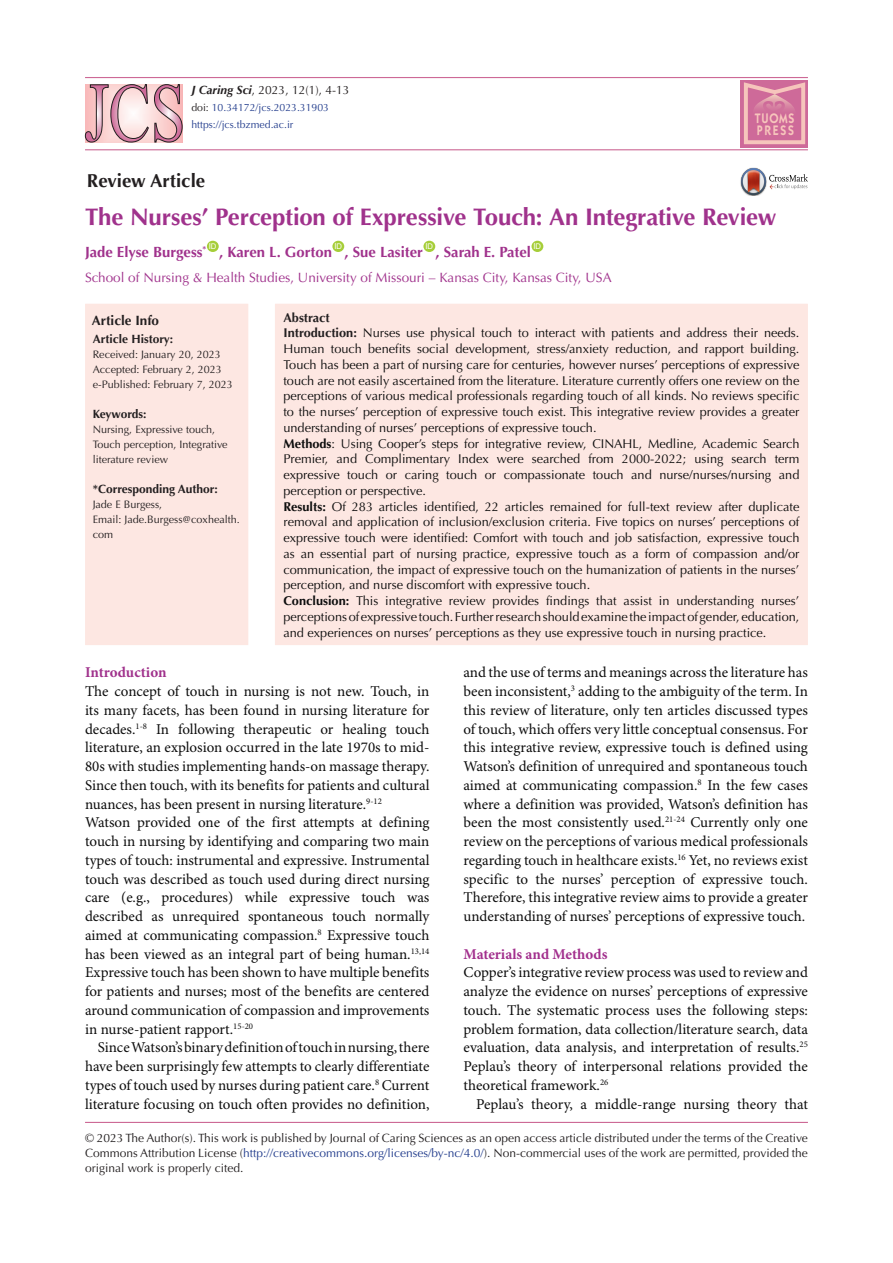
<style>
.page{position:relative;width:893px;height:1263px;background:#fff}
.page>*{position:absolute;margin:0;border:0;box-sizing:border-box;transform-origin:0 0}
.t1{font:700 24px "Optima LT Std";letter-spacing:-.01em;color:#a0328c}
.t2{font:700 18.75px "Optima LT Std";color:#231f20}
.t3{font:15px/18.8px "Minion Pro";color:#0d0d0d;text-align:justify}
.t4{font:700 15px "Minion Pro";color:#a2308d}
.t5{font:700 15px "Minion Pro";letter-spacing:-.005em;color:#a0328c}
.t6{font:700 14.85px "Optima LT Std";color:#a0328c}
.t7{font:600 13.8px/12.1px "ITC Kabel Std";letter-spacing:.11em;color:#f7c6bc;scale:.85 1}
.t8{font:13.5px "Optima LT Std";color:#a0328c}
.t9{font:700 13.5px "Optima LT Std";color:#231f20}
.Default{font:12.75px/15.8px "Optima LT Std";color:#0d0d0d;text-align:justify}
.t10{font:700 12.75px "Optima LT Std";color:#231f20}
.corresponding{font:12px/15px "Optima LT Std";color:#231f20;text-align:justify}
.t11{font:700 12px "Optima LT Std";color:#231f20}
.t12{font:700 12px "Optima LT Std";letter-spacing:-.02em;color:#231f20}
.t13{font:10.8px/15px "Optima LT Std";color:#231f20}
.t14{font:10.5px "Optima LT Std";color:#253f8e}
.t15{font:7.8px "Arial";color:#fff}
.s1{font-weight:700;font-style:italic}
.s2{color:#231f20}
.s3{font-weight:700;color:#231f20}
.s4{font-weight:700}
.s5{color:#253f8e}
</style>
<div class="page">
<hr style="left:85px;top:149px;width:723px;height:1px;background:#cd6996">
<hr style="left:85px;top:77px;width:723px;height:1px;background:#cd6996">
<div style="left:207px;top:241px;width:12px;height:11px;background:#a6ce39;border-radius:50%"></div>
<div style="left:332px;top:241px;width:12px;height:11px;background:#a6ce39;border-radius:50%"></div>
<div style="left:423px;top:241px;width:12px;height:11px;background:#a6ce39;border-radius:50%"></div>
<div style="left:531px;top:241px;width:12px;height:11px;background:#a6ce39;border-radius:50%"></div>
<div style="left:85px;top:304px;width:163px;height:341px;background:#fde7e2"></div>
<div style="left:275px;top:304px;width:533px;height:341px;background:#fde7e2"></div>
<svg style="left:741px;top:168px;width:67px;height:27px"></svg>
<div style="left:741px;top:80px;width:67px;height:67px;background:linear-gradient(to right,#d57ca0,#d67da0)"></div>
<svg style="left:744px;top:82px;width:61px;height:62px;background:#d882a2"></svg>
<div style="left:85px;top:85px;width:98px;height:58px;background:#fce0de"></div>
<svg style="left:154px;top:85px;width:28px;height:57px"></svg>
<svg style="left:85px;top:85px;width:63px;height:57px"></svg>
<hr style="left:85px;top:1122px;width:723px;height:1px;background:#cd6996">
<p class="corresponding" style="left:191px;top:82px;width:160px"><span class="s1">J Caring Sci</span>, 2023, 12(1), 4-13</p>
<p class="t14" style="left:191px;top:101px;width:139px"><span class="s2">doi:</span> 10.34172/jcs.2023.31903</p>
<p class="t14" style="left:191px;top:118px;width:104px">https://jcs.tbzmed.ac.ir</p>
<p class="t2" style="left:87px;top:170px;width:120px">Review Article</p>
<p class="t7" style="left:755px;top:112px;width:48px">TUOMS<br>PRESS</p>
<p class="t1" style="left:85px;top:203px;width:693px">The Nurses’ Perception of Expressive Touch: An Integrative Review</p>
<p class="t6" style="left:85px;top:244px;width:123px">Jade Elyse Burgess<sup>*</sup></p>
<p class="t15" style="left:209px;top:241px;width:9px">ID</p>
<p class="t15" style="left:334px;top:241px;width:9px">ID</p>
<p class="t6" style="left:345px;top:244px;width:80px">, Sue Lasiter</p>
<p class="t15" style="left:425px;top:241px;width:9px">ID</p>
<p class="t6" style="left:436px;top:244px;width:97px">, Sarah E. Patel</p>
<p class="t15" style="left:533px;top:241px;width:9px">ID</p>
<p class="t8" style="left:85px;top:270px;width:528px">School of Nursing &amp; Health Studies, University of Missouri – Kansas City, Kansas City, USA</p>
<p class="t6" style="left:219px;top:244px;width:114px">, Karen L. Gorton</p>
<p class="t9" style="left:92px;top:312px;width:69px">Article Info</p>
<p class="t11" style="left:93px;top:332px;width:82px">Article History:</p>
<p class="t13" style="left:93px;top:347px;width:130px">Received: January 20, 2023</p>
<p class="t13" style="left:93px;top:362px;width:131px">Accepted: February 2, 2023</p>
<p class="t13" style="left:93px;top:377px;width:141px">e-Published: February 7, 2023</p>
<p class="t12" style="left:93px;top:407px;width:55px">Keywords:</p>
<p class="t13" style="left:93px;top:422px;width:136px">Nursing, Expressive touch,<br>Touch perception, Integrative literature review</p>
<p class="t11" style="left:93px;top:482px;width:127px">*Corresponding Author:</p>
<p class="t13" style="left:93px;top:497px;width:71px">Jade E Burgess,</p>
<p class="t13" style="left:93px;top:512px;width:149px">Email: Jade.Burgess@coxhealth. com</p>
<p class="t10" style="left:283px;top:310px;width:48px">Abstract</p>
<p class="Default" style="left:283px;top:325px;width:518px"><span class="s3">Introduction:</span> Nurses use physical touch to interact with patients and address their needs.<br>Human touch benefits social development, stress/anxiety reduction, and rapport building.<br>Touch has been a part of nursing care for centuries, however nurses’ perceptions of expressive touch are not easily ascertained from the literature. Literature currently offers one review on the perceptions of various medical professionals regarding touch of all kinds. No reviews specific to the nurses’ perception of expressive touch exist. This integrative review provides a greater understanding of nurses’ perceptions of expressive touch.</p>
<p class="Default" style="left:283px;top:436px;width:517px"><span class="s4">Methods</span>: Using Cooper’s steps for integrative review, CINAHL, Medline, Academic Search Premier, and Complimentary Index were searched from 2000-2022; using search term expressive touch or caring touch or compassionate touch and nurse/nurses/nursing and perception or perspective.</p>
<p class="Default" style="left:283px;top:499px;width:517px"><span class="s4">Results:</span> Of 283 articles identified, 22 articles remained for full-text review after duplicate removal and application of inclusion/exclusion criteria. Five topics on nurses’ perceptions of expressive touch were identified: Comfort with touch and job satisfaction, expressive touch as an essential part of nursing practice, expressive touch as a form of compassion and/or communication, the impact of expressive touch on the humanization of patients in the nurses’ perception, and nurse discomfort with expressive touch.</p>
<p class="Default" style="left:283px;top:593px;width:518px"><span class="s4">Conclusion:</span> This integrative review provides findings that assist in understanding nurses’ perceptions of expressive touch. Further research should examine the impact of gender, education, and experiences on nurses’ perceptions as they use expressive touch in nursing practice.</p>
<p class="t5" style="left:85px;top:662px;width:83px">Introduction</p>
<p class="t3" style="left:85px;top:682px;width:346px">The concept of touch in nursing is not new. Touch, in its many facets, has been found in nursing literature for decades.<sup>1-8</sup> In following therapeutic or healing touch literature, an explosion occurred in the late 1970s to mid-80s with studies implementing hands-on massage therapy.<br>Since then touch, with its benefits for patients and cultural nuances, has been present in nursing literature.<sup>9-12</sup></p>
<p class="t3" style="left:85px;top:814px;width:346px">Watson provided one of the first attempts at defining touch in nursing by identifying and comparing two main types of touch: instrumental and expressive. Instrumental touch was described as touch used during direct nursing care (e.g., procedures) while expressive touch was described as unrequired spontaneous touch normally aimed at communicating compassion.<sup>8</sup> Expressive touch has been viewed as an integral part of being human.<sup>13,14<br></sup>Expressive touch has been shown to have multiple benefits for patients and nurses; most of the benefits are centered around communication of compassion and improvements in nurse-patient rapport.<sup>15-20</sup></p>
<p class="t3" style="left:85px;top:1039px;width:346px;text-indent:13px">Since Watson’s binary definition of touch in nursing, there have been surprisingly few attempts to clearly differentiate types of touch used by nurses during patient care.<sup>8</sup> Current literature focusing on touch often provides no definition,</p>
<p class="t3" style="left:463px;top:664px;width:346px">and the use of terms and meanings across the literature has been inconsistent,<sup>3</sup> adding to the ambiguity of the term. In this review of literature, only ten articles discussed types of touch, which offers very little conceptual consensus. For this integrative review, expressive touch is defined using Watson’s definition of unrequired and spontaneous touch aimed at communicating compassion.<sup>8</sup> In the few cases where a definition was provided, Watson’s definition has been the most consistently used.<sup>21-24</sup> Currently only one review on the perceptions of various medical professionals regarding touch in healthcare exists.<sup>16</sup> Yet, no reviews exist specific to the nurses’ perception of expressive touch.<br>Therefore, this integrative review aims to provide a greater understanding of nurses’ perceptions of expressive touch.</p>
<p class="t4" style="left:463px;top:943px;width:145px">Materials and Methods</p>
<p class="t3" style="left:463px;top:964px;width:346px">Copper’s integrative review process was used to review and analyze the evidence on nurses’ perceptions of expressive touch. The systematic process uses the following steps: problem formation, data collection/literature search, data evaluation, data analysis, and interpretation of results.<sup>25<br></sup>Peplau’s theory of interpersonal relations provided the theoretical framework.<sup>26</sup></p>
<p class="t3" style="left:476px;top:1095px;width:333px">Peplau’s theory, a middle-range nursing theory that</p>
<p class="corresponding" style="left:85px;top:1130px;width:724px">© 2023 The Author(s). This work is published by Journal of Caring Sciences as an open access article distributed under the terms of the Creative Commons Attribution License (<span class="s5">http://creativecommons.org/licenses/by-nc/4.0/</span>). Non-commercial uses of the work are permitted, provided the original work is properly cited.</p>
</div>
